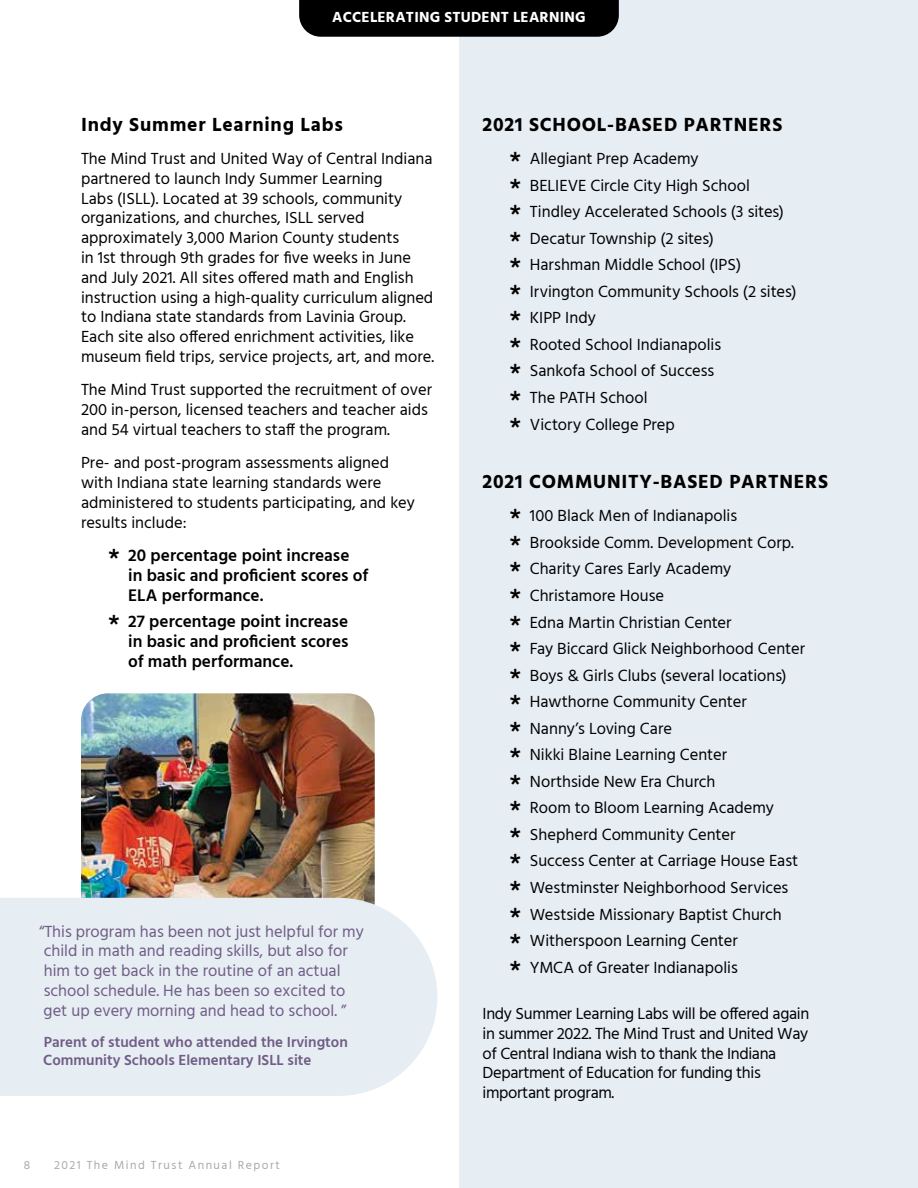
<style>
.page{position:relative;width:918px;height:1188px;background:#fff}
.page>*{position:absolute;margin:0;border:0;box-sizing:border-box;transform-origin:0 0}
.t1{font:700 19.5px "Hind";letter-spacing:.04em;color:#000}
.t2{font:600 17.25px/19.8px "Hind";color:#000}
.t3{font:16.5px/26.5px "Hind";color:#000}
.t4{font:16.5px/19.8px "Hind";color:#705c85}
.t5{font:16.5px/19.8px "Hind";letter-spacing:-.02em;color:#000}
.t6{font:600 15px/18px "Hind";color:#705c85}
.t7{font:700 15px "Hind";letter-spacing:.015em;color:#fff}
.t8{font:12px "Hind";letter-spacing:.125em;color:#a7a9ac}
.s1{font-weight:500;font-size:27px}
</style>
<div class="page">
<div style="left:459px;top:0;width:459px;height:1188px;background:#e6edf3"></div>
<img style="left:81px;top:693px;width:294px;height:205px">
<div style="left:0;top:898px;width:437px;height:198px;background:#e6edf3"></div>
<div style="left:299px;top:0;width:320px;height:37px;background:#000"></div>
<p class="t7" style="left:332px;top:8px;width:255px">ACCELERATING STUDENT LEARNING</p>
<p class="t1" style="left:81px;top:113px;width:263px">Indy Summer Learning Labs</p>
<p class="t3" style="left:81px;top:149px;width:355px;line-height:19.8px">The Mind Trust and United Way of Central Indiana partnered to launch Indy Summer Learning<br>Labs (ISLL). Located at 39 schools, community organizations, and churches, ISLL served approximately 3,000 Marion County students<br>in 1st through 9th grades for five weeks in June and July 2021. All sites offered math and English instruction using a high-quality curriculum aligned to Indiana state standards from Lavinia Group.<br>Each site also offered enrichment activities, like museum field trips, service projects, art, and more.</p>
<p class="t3" style="left:81px;top:381px;width:353px;line-height:19.8px">The Mind Trust supported the recruitment of over<br>200 in-person, licensed teachers and teacher aids and 54 virtual teachers to staff the program.</p>
<p class="t3" style="left:81px;top:454px;width:336px;line-height:19.8px">Pre- and post-program assessments aligned with Indiana state learning standards were administered to students participating, and key results include:</p>
<p class="t2" style="left:128px;top:546px;width:242px;text-indent:-20px"><span class="s1">*</span> 20 percentage point increase<br>in basic and proficient scores of<br>ELA performance.</p>
<p class="t2" style="left:128px;top:613px;width:222px;text-align:justify;text-indent:-20px"><span class="s1">*</span> 27 percentage point increase in basic and proficient scores of math performance.</p>
<p class="t4" style="left:39px;top:922px;width:326px">“This program has been not just helpful for my child in math and reading skills, but also for him to get back in the routine of an actual school schedule. He has been so excited to get up every morning and head to school. ”</p>
<p class="t6" style="left:43px;top:1034px;width:306px">Parent of student who attended the Irvington<br>Community Schools Elementary ISLL site</p>
<p class="t8" style="left:24px;top:1157px;width:8px">8</p>
<p class="t8" style="left:54px;top:1157px;width:227px">2021 The Mind Trust Annual Report</p>
<p class="t1" style="left:483px;top:113px;width:301px">2021 SCHOOL-BASED PARTNERS</p>
<p class="t3" style="left:510px;top:146px;width:288px"><span class="s1">*</span> Allegiant Prep Academy<br><span class="s1">*</span> BELIEVE Circle City High School<br><span class="s1">*</span> Tindley Accelerated Schools (3 sites) <span class="s1">*</span> Decatur Township (2 sites)<br><span class="s1">*</span> Harshman Middle School (IPS)<br><span class="s1">*</span> Irvington Community Schools (2 sites) <span class="s1">*</span> KIPP Indy<br><span class="s1">*</span> Rooted School Indianapolis<br><span class="s1">*</span> Sankofa School of Success<br><span class="s1">*</span> The PATH School<br><span class="s1">*</span> Victory College Prep</p>
<p class="t1" style="left:483px;top:470px;width:347px">2021 COMMUNITY-BASED PARTNERS</p>
<p class="t3" style="left:510px;top:503px;width:297px"><span class="s1">*</span> 100 Black Men of Indianapolis<br><span class="s1">*</span> Brookside Comm. Development Corp. <span class="s1">*</span> Charity Cares Early Academy<br><span class="s1">*</span> Christamore House<br><span class="s1">*</span> Edna Martin Christian Center<br><span class="s1">*</span> Fay Biccard Glick Neighborhood Center <span class="s1">*</span> Boys &amp; Girls Clubs (several locations)<br><span class="s1">*</span> Hawthorne Community Center<br><span class="s1">*</span> Nanny’s Loving Care<br><span class="s1">*</span> Nikki Blaine Learning Center<br><span class="s1">*</span> Northside New Era Church<br><span class="s1">*</span> Room to Bloom Learning Academy<br><span class="s1">*</span> Shepherd Community Center<br><span class="s1">*</span> Success Center at Carriage House East <span class="s1">*</span> Westminster Neighborhood Services<br><span class="s1">*</span> Westside Missionary Baptist Church<br><span class="s1">*</span> Witherspoon Learning Center<br><span class="s1">*</span> YMCA of Greater Indianapolis</p>
<p class="t5" style="left:483px;top:1004px;width:328px">Indy Summer Learning Labs will be offered again in summer 2022. The Mind Trust and United Way of Central Indiana wish to thank the Indiana Department of Education for funding this important program.</p>
</div>
